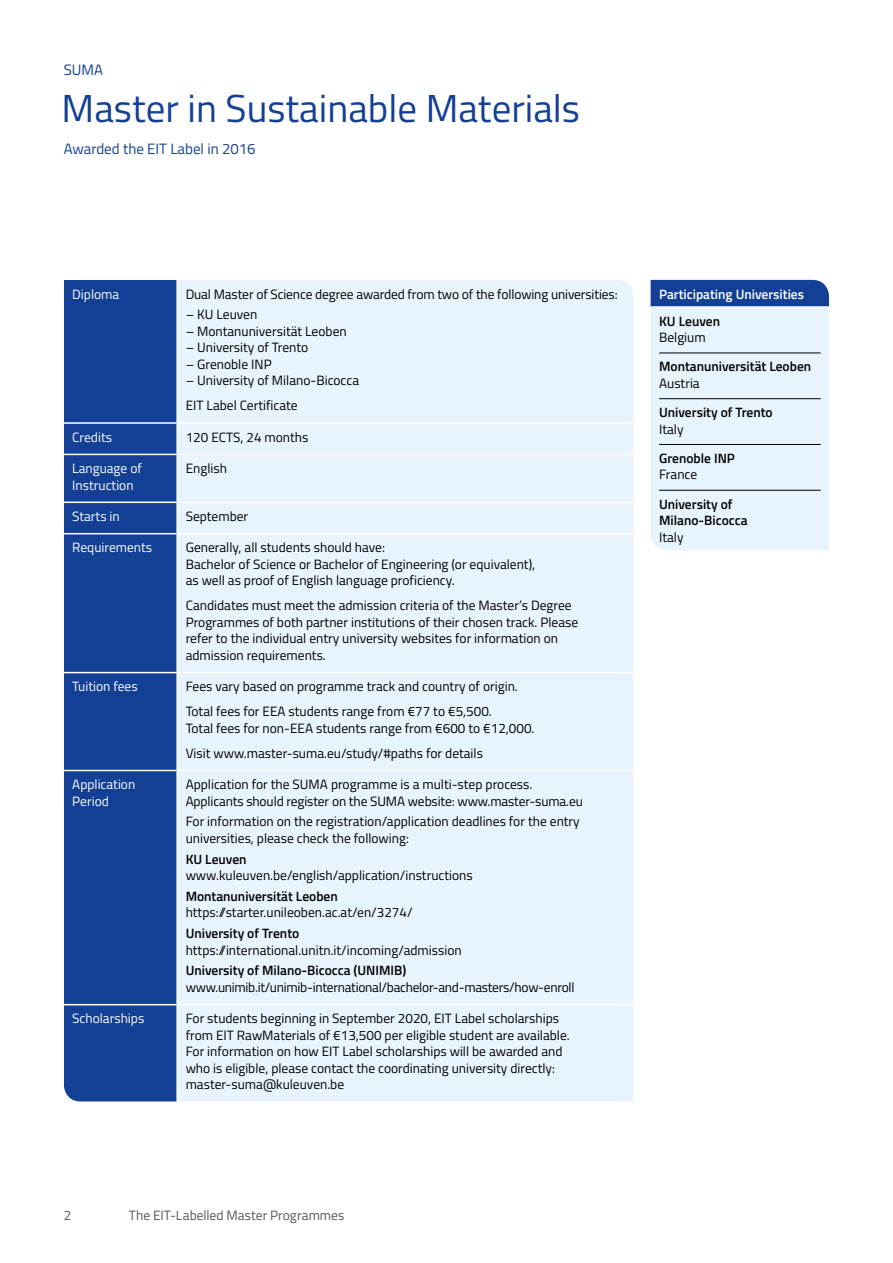
<style>
.page{position:relative;width:893px;height:1263px;background:#fff}
.page>*{position:absolute;margin:0;border:0;box-sizing:border-box;transform-origin:0 0}
.t1{font:39px "Titillium";color:#134094}
.t2{font:15px "Titillium";color:#134094}
.t3{font:13.5px/16.5px "Titillium";color:#000}
.t4{font:600 13.5px/16.5px "Titillium";color:#000}
.t5{font:13.5px/16.5px "Titillium";color:#fff}
.t6{font:13.5px "Titillium";letter-spacing:-.02em;color:#000}
.t7{font:13.5px "Titillium";letter-spacing:.005em;color:#565656}
.t8{font:600 13.5px "Titillium";color:#fff}
</style>
<div class="page">
<div style="left:64px;top:280px;width:112px;height:821px;background:#134094"></div>
<div style="left:178px;top:280px;width:455px;height:821px;background:#e8f4fd"></div>
<hr style="left:64px;top:422px;width:113px;height:2px;background:#fff">
<hr style="left:177px;top:422px;width:457px;height:2px;background:#fff">
<hr style="left:64px;top:454px;width:113px;height:1px;background:#fff">
<hr style="left:177px;top:454px;width:457px;height:1px;background:#fff">
<hr style="left:64px;top:501px;width:113px;height:2px;background:#fff">
<hr style="left:177px;top:501px;width:457px;height:2px;background:#fff">
<hr style="left:64px;top:533px;width:113px;height:1px;background:#fff">
<hr style="left:177px;top:533px;width:457px;height:1px;background:#fff">
<hr style="left:64px;top:672px;width:113px;height:1px;background:#fff">
<hr style="left:177px;top:672px;width:457px;height:1px;background:#fff">
<hr style="left:64px;top:770px;width:113px;height:1px;background:#fff">
<hr style="left:177px;top:770px;width:457px;height:1px;background:#fff">
<hr style="left:64px;top:1004px;width:113px;height:1px;background:#fff">
<hr style="left:177px;top:1004px;width:457px;height:1px;background:#fff">
<div style="left:651px;top:280px;width:178px;height:27px;background:#134094"></div>
<div style="left:651px;top:308px;width:178px;height:242px;background:#e8f4fd"></div>
<hr style="left:651px;top:306px;width:178px;height:2px;background:#fff">
<hr style="left:659px;top:353px;width:162px;height:1px;background:#000">
<hr style="left:659px;top:398px;width:162px;height:1px;background:#000">
<hr style="left:659px;top:444px;width:162px;height:1px;background:#000">
<hr style="left:659px;top:490px;width:162px;height:1px;background:#000">
<p class="t2" style="left:64px;top:59px;width:41px">SUMA</p>
<h1 class="t1" style="left:62px;top:80px;width:520px">Master in Sustainable Materials</h1>
<p class="t2" style="left:64px;top:137px;width:193px">Awarded the EIT Label in 2016</p>
<p class="t5" style="left:72px;top:285px;width:49px">Diploma</p>
<p class="t3" style="left:186px;top:285px;width:433px">Dual Master of Science degree awarded from two of the following universities:</p>
<p class="t3" style="left:186px;top:306px;width:73px">– KU Leuven</p>
<p class="t3" style="left:186px;top:322px;width:163px">– Montanuniversität Leoben</p>
<p class="t3" style="left:186px;top:339px;width:124px">– University of Trento</p>
<p class="t3" style="left:186px;top:355px;width:87px">– Grenoble INP</p>
<p class="t3" style="left:186px;top:367px;width:175px;line-height:25px">– University of Milano-Bicocca<br>EIT Label Certificate</p>
<p class="t5" style="left:72px;top:428px;width:41px">Credits</p>
<p class="t3" style="left:186px;top:428px;width:124px">120 ECTS, 24 months</p>
<p class="t5" style="left:72px;top:459px;width:71px">Language of<br>Instruction</p>
<p class="t3" style="left:186px;top:459px;width:43px">English</p>
<p class="t5" style="left:72px;top:507px;width:49px">Starts in</p>
<p class="t3" style="left:186px;top:507px;width:64px">September</p>
<p class="t5" style="left:72px;top:539px;width:81px">Requirements</p>
<p class="t3" style="left:186px;top:539px;width:351px">Generally, all students should have:<br>Bachelor of Science or Bachelor of Engineering (or equivalent), as well as proof of English language proficiency.</p>
<p class="t3" style="left:186px;top:597px;width:394px">Candidates must meet the admission criteria of the Master’s Degree Programmes of both partner institutions of their chosen track. Please refer to the individual entry university websites for information on admission requirements.</p>
<p class="t5" style="left:72px;top:677px;width:67px">Tuition fees</p>
<p class="t3" style="left:186px;top:673px;width:334px;line-height:25px">Fees vary based on programme track and country of origin.<br>Total fees for EEA students range from €77 to €5,500.</p>
<p class="t3" style="left:186px;top:715px;width:350px;line-height:25px">Total fees for non-EEA students range from €600 to €12,000.<br>Visit www.master-suma.eu/study/#paths for details</p>
<p class="t5" style="left:72px;top:775px;width:65px">Application<br>Period</p>
<p class="t3" style="left:186px;top:775px;width:399px">Application for the SUMA programme is a multi-step process.<br>Applicants should register on the SUMA website: www.master-suma.eu</p>
<p class="t3" style="left:186px;top:813px;width:396px">For information on the registration/application deadlines for the entry universities, please check the following:</p>
<p class="t4" style="left:186px;top:850px;width:62px">KU Leuven</p>
<p class="t3" style="left:186px;top:866px;width:289px">www.kuleuven.be/english/application/instructions</p>
<p class="t4" style="left:186px;top:887px;width:154px">Montanuniversität Leoben</p>
<p class="t3" style="left:186px;top:904px;width:228px">https://starter.unileoben.ac.at/en/3274/</p>
<p class="t4" style="left:186px;top:924px;width:115px">University of Trento</p>
<p class="t3" style="left:186px;top:941px;width:278px">https://international.unitn.it/incoming/admission</p>
<p class="t4" style="left:186px;top:962px;width:222px">University of Milano-Bicocca (UNIMIB)</p>
<p class="t6" style="left:186px;top:977px;width:390px">www.unimib.it/unimib-international/bachelor-and-masters/how-enroll</p>
<p class="t5" style="left:72px;top:1009px;width:74px">Scholarships</p>
<p class="t3" style="left:186px;top:1009px;width:386px">For students beginning in September 2020, EIT Label scholarships from EIT RawMaterials of €13,500 per eligible student are available.<br>For information on how EIT Label scholarships will be awarded and who is eligible, please contact the coordinating university directly: master-suma@kuleuven.be</p>
<p class="t8" style="left:659px;top:284px;width:147px">Participating Universities</p>
<p class="t4" style="left:659px;top:312px;width:62px">KU Leuven</p>
<p class="t3" style="left:659px;top:328px;width:48px">Belgium</p>
<p class="t4" style="left:659px;top:358px;width:154px">Montanuniversität Leoben</p>
<p class="t3" style="left:659px;top:374px;width:42px">Austria</p>
<p class="t4" style="left:659px;top:403px;width:115px">University of Trento</p>
<p class="t3" style="left:659px;top:420px;width:26px">Italy</p>
<p class="t4" style="left:659px;top:449px;width:77px">Grenoble INP</p>
<p class="t3" style="left:659px;top:466px;width:40px">France</p>
<p class="t4" style="left:659px;top:495px;width:90px">University of<br>Milano-Bicocca</p>
<p class="t3" style="left:659px;top:528px;width:26px">Italy</p>
<p class="t7" style="left:64px;top:1206px;width:9px">2</p>
<p class="t7" style="left:129px;top:1206px;width:217px">The EIT-Labelled Master Programmes</p>
</div>
